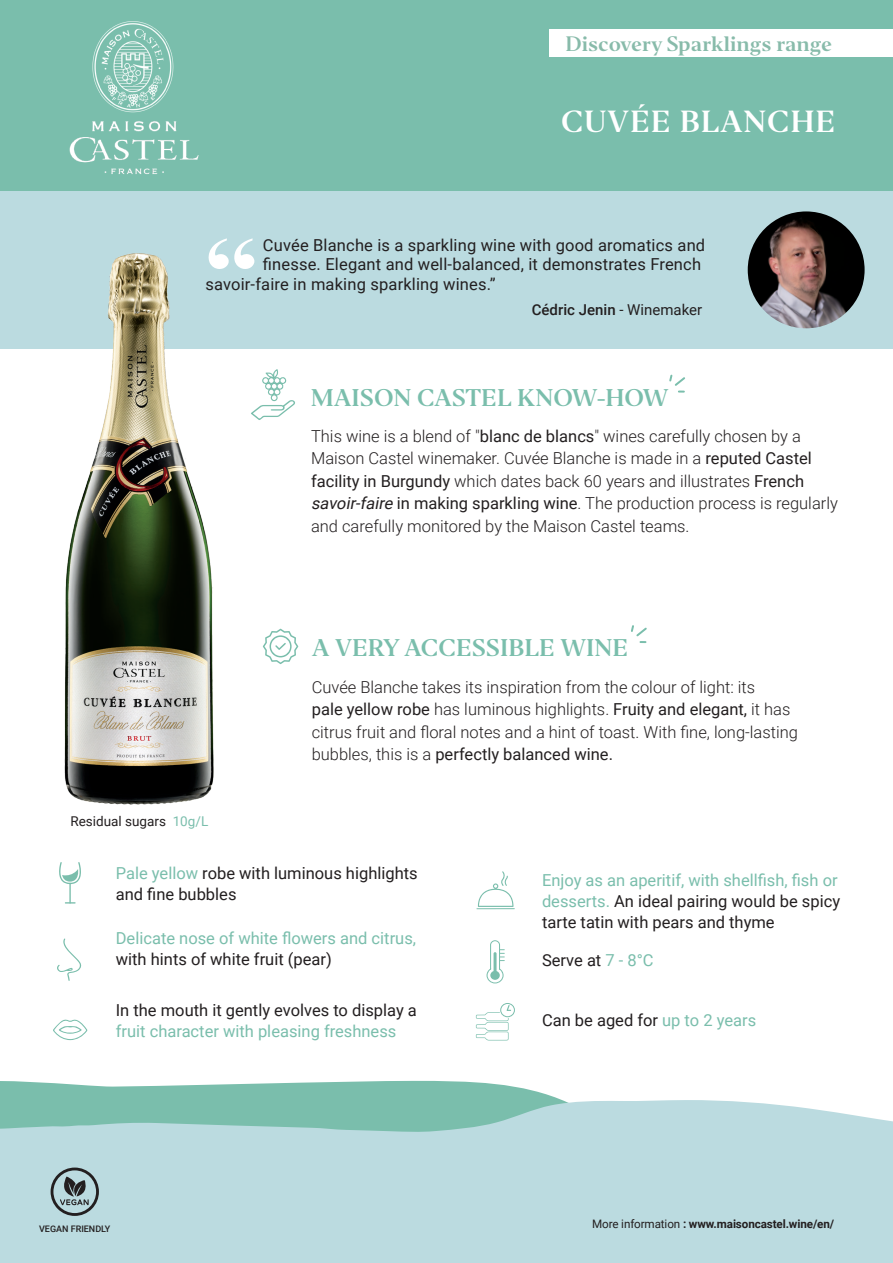
<style>
.page{position:relative;width:893px;height:1263px;background:#fff}
.page>*{position:absolute;margin:0;border:0;box-sizing:border-box;transform-origin:0 0}
.t1{font:700 28.5px "Editor";letter-spacing:.03em;color:#fff}
.t2{font:700 22.5px "Editor";color:#7abeac}
.t3{font:700 19.5px "Editor";color:#8ba}
.t4{font:300 16.5px/22.5px "Roboto";color:#231f20}
.t5{font:16.5px/21px "Roboto";color:#231f20}
.t6{font:16.5px "Roboto";color:#7abeac}
.t7{font:500 15px "Roboto";color:#231f20}
.t8{font:13.5px "Roboto";color:#231f20}
.t9{font:700 11.7px "Roboto";letter-spacing:-.01em;color:#231f20}
.t10{font:500 9px "Roboto";color:#231f20}
.s1{font-weight:400}
.s2{font-weight:400;font-style:italic}
.s3{color:#7abeac}
</style>
<div class="page">
<div style="left:0;top:0;width:893px;height:192px;background:#7abeac"></div>
<div style="left:0;top:192px;width:893px;height:157px;background:#bbdbe0"></div>
<svg style="left:0;top:1080px;width:562px;height:20px;fill:#7abeac"></svg>
<svg style="left:0;top:1100px;width:893px;height:163px;background:#b5d8db"></svg>
<svg style="left:59px;top:862px;width:22px;height:42px"></svg>
<svg style="left:53px;top:1019px;width:34px;height:21px"></svg>
<svg style="left:57px;top:938px;width:24px;height:43px"></svg>
<svg style="left:486px;top:940px;width:19px;height:43px"></svg>
<div style="left:500px;top:1003px;width:15px;height:14px;border:1px solid #7abeac;border-radius:50%"></div>
<svg style="left:476px;top:1005px;width:35px;height:35px"></svg>
<svg style="left:476px;top:871px;width:39px;height:38px"></svg>
<img style="left:64px;top:253px;width:150px;height:552px">
<img style="left:69px;top:121px;width:130px;height:53px">
<svg style="left:209px;top:238px;width:45px;height:31px"></svg>
<svg style="left:263px;top:629px;width:35px;height:35px"></svg>
<svg style="left:251px;top:369px;width:44px;height:51px"></svg>
<svg style="left:669px;top:374px;width:16px;height:19px"></svg>
<svg style="left:631px;top:625px;width:16px;height:18px"></svg>
<img style="left:92px;top:21px;width:82px;height:92px">
<svg style="left:51px;top:1167px;width:48px;height:49px;background:#8b9fa3"></svg>
<img style="left:748px;top:211px;width:117px;height:117px;border-radius:58px">
<div style="left:550px;top:30px;width:343px;height:27px;background:#fff"></div>
<p class="t3" style="left:565px;top:31px;width:268px">Discovery Sparklings range</p>
<h1 class="t1" style="left:561px;top:103px;width:276px">CUVÉE BLANCHE</h1>
<p class="t5" style="left:263px;top:234px;width:444px">Cuvée Blanche is a sparkling wine with good aromatics and</p>
<p class="t5" style="left:263px;top:253px;width:440px">finesse. Elegant and well-balanced, it demonstrates French</p>
<p class="t5" style="left:205px;top:273px;width:292px">savoir-faire in making sparkling wines.”</p>
<p class="t7" style="left:532px;top:300px;width:172px">Cédric Jenin <span class="s1">- Winemaker</span></p>
<h2 class="t2" style="left:311px;top:383px;width:359px">MAISON CASTEL KNOW-HOW</h2>
<p class="t4" style="left:311px;top:424px;width:528px">This wine is a blend of "<span class="s1">blanc de blancs</span>" wines carefully chosen by a Maison Castel winemaker. Cuvée Blanche is made in a <span class="s1">reputed Castel facility in Burgundy</span> which dates back 60 years and illustrates <span class="s1">French </span><span class="s2">savoir-faire</span> <span class="s1">in making sparkling wine</span>. The production process is regularly and carefully monitored by the Maison Castel teams.</p>
<h2 class="t2" style="left:312px;top:633px;width:318px">A VERY ACCESSIBLE WINE</h2>
<p class="t8" style="left:70px;top:812px;width:139px">Residual sugars <span class="s3">10g/L</span></p>
<p class="t4" style="left:312px;top:675px;width:488px">Cuvée Blanche takes its inspiration from the colour of light: its<br><span class="s1">pale yellow robe</span> has luminous highlights. <span class="s1">Fruity and elegant,</span> it has citrus fruit and floral notes and a hint of toast. With fine, long-lasting bubbles, this is a <span class="s1">perfectly balanced wine.</span></p>
<p class="t5" style="left:116px;top:862px;width:303px"><span class="s3">Pale yellow</span> robe with luminous highlights and fine bubbles</p>
<p class="t6" style="left:116px;top:926px;width:302px">Delicate nose of white flowers and citrus,</p>
<p class="t5" style="left:116px;top:948px;width:217px">with hints of white fruit (pear)</p>
<p class="t5" style="left:116px;top:999px;width:303px">In the mouth it gently evolves to display a</p>
<p class="t6" style="left:116px;top:1019px;width:282px">fruit character with pleasing freshness</p>
<p class="t10" style="left:39px;top:1223px;width:73px">VEGAN FRIENDLY</p>
<p class="t5" style="left:542px;top:869px;width:300px"><span class="s3">Enjoy as an aperitif, with shellfish, fish or desserts.</span> An ideal pairing would be spicy tarte tatin with pears and thyme</p>
<p class="t5" style="left:542px;top:949px;width:113px">Serve at <span class="s3">7 - 8°C</span></p>
<p class="t5" style="left:542px;top:1009px;width:216px">Can be aged for <span class="s3">up to 2 years</span></p>
<p class="t9" style="left:592px;top:1215px;width:244px"><span class="s1">More information</span> : www.maisoncastel.wine/en/</p>
</div>
